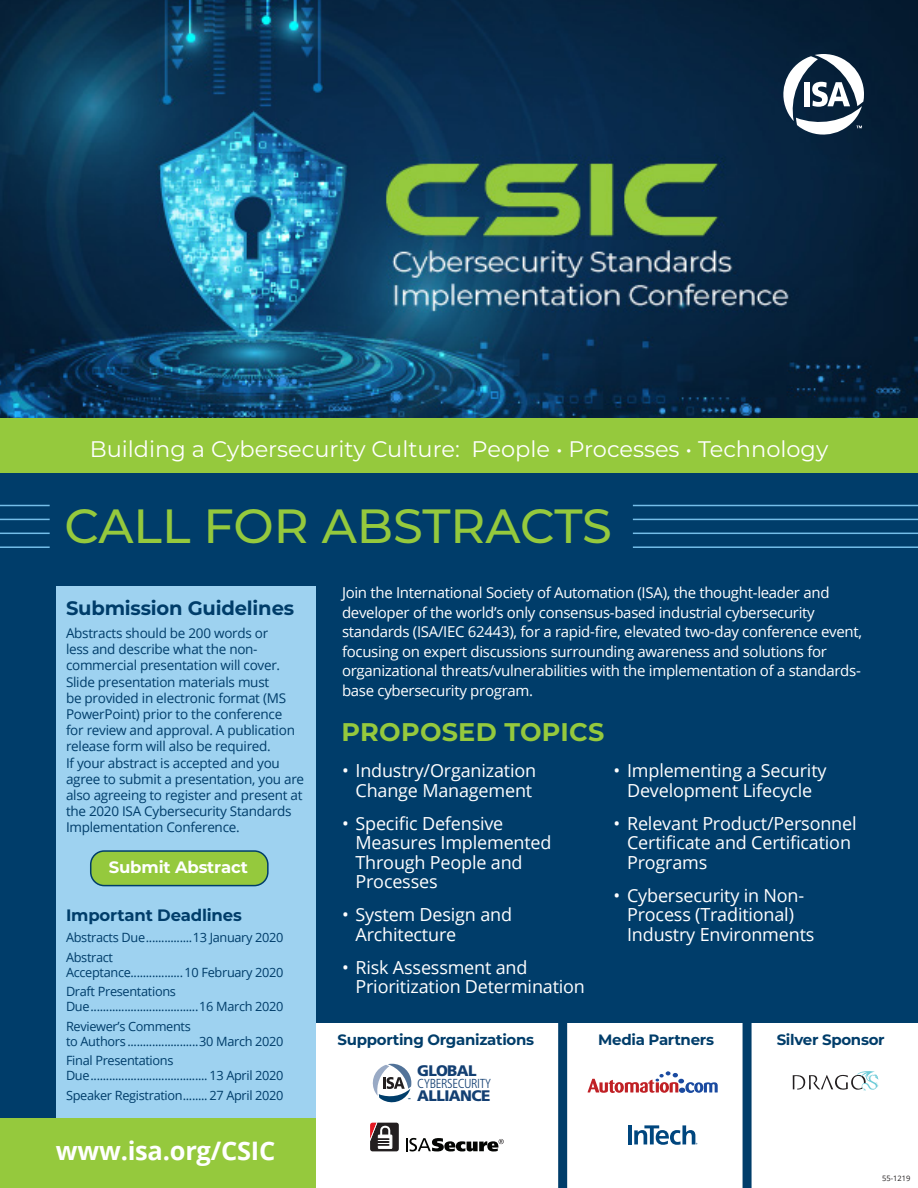
<style>
.page{position:relative;width:918px;height:1188px;background:#fff}
.page>*{position:absolute;margin:0;border:0;box-sizing:border-box;transform-origin:0 0}
.t1{font:500 48px "Montserrat";color:#95c93d}
.t2{font:700 25.5px "Open Sans";letter-spacing:-.01em;color:#fff}
.t3{font:700 25.5px "Montserrat";letter-spacing:.01em;color:#95c93d}
.t4{font:22.5px "Montserrat";color:#fff}
.t5{font:700 19.5px "Montserrat";letter-spacing:-.01em;color:#003d6a}
.t6{font:18px/19.5px "Open Sans";letter-spacing:-.01em;color:#fff}
.t7{font:700 16.5px "Montserrat";letter-spacing:-.01em;color:#003d6a}
.t8{font:700 16.5px "Montserrat";letter-spacing:-.01em;color:#fff}
.t9{font:900 15.3px "Frutiger";letter-spacing:-.04em;color:#133f72}
.t10{font:15px/19.5px "Open Sans";letter-spacing:-.02em;color:#fff}
.t11{font:700 15px "Montserrat";letter-spacing:-.02em;color:#003d6a}
.t12{font:13.5px/16.2px "Open Sans";letter-spacing:-.02em;color:#003d6a}
.t13{font:300 condensed 13.05px "Frutiger";letter-spacing:-.035em;color:#133f72}
.t14{font:12.75px/15px "Open Sans";letter-spacing:-.025em;color:#003d6a}
.t15{font:7.5px "Open Sans";color:#231f20}
</style>
<div class="page">
<img style="left:0;top:0;width:918px;height:419px">
<div style="left:0;top:469px;width:918px;height:719px;background:#003d6a"></div>
<svg style="left:783px;top:54px;width:81px;height:81px"></svg>
<hr style="left:0;top:505px;width:50px;height:1px;background:#75bee9">
<hr style="left:633px;top:505px;width:285px;height:1px;background:#75bee9">
<hr style="left:0;top:533px;width:50px;height:1px;background:#75bee9">
<hr style="left:633px;top:533px;width:285px;height:1px;background:#75bee9">
<hr style="left:0;top:519px;width:50px;height:1px;background:#75bee9">
<hr style="left:633px;top:519px;width:285px;height:1px;background:#75bee9">
<hr style="left:0;top:546px;width:50px;height:2px;background:#75bee9">
<hr style="left:633px;top:546px;width:285px;height:2px;background:#75bee9">
<div style="left:0;top:419px;width:918px;height:54px;background:#95c93d"></div>
<div style="left:57px;top:586px;width:259px;height:577px;background:#9ed2f0"></div>
<div style="left:0;top:1119px;width:316px;height:69px;background:#95c93d"></div>
<div style="left:316px;top:1023px;width:602px;height:165px;background:#fff"></div>
<hr style="left:629px;top:1125px;width:3px;height:19px;background:#00467e">
<svg style="left:634px;top:1125px;width:63px;height:20px"></svg>
<svg style="left:588px;top:1071px;width:130px;height:22px"></svg>
<svg style="left:373px;top:1064px;width:38px;height:38px"></svg>
<div style="left:91px;top:851px;width:177px;height:35px;background:#95c93d;border-radius:14px"></div>
<div style="left:90px;top:850px;width:179px;height:36px;border:2px solid #003d6a;border-radius:14px"></div>
<svg style="left:370px;top:1123px;width:29px;height:28px"></svg>
<svg style="left:406px;top:1138px;width:98px;height:13px"></svg>
<svg style="left:793px;top:1071px;width:86px;height:19px"></svg>
<div style="left:558px;top:1023px;width:9px;height:165px;background:#003d6a"></div>
<div style="left:743px;top:1023px;width:9px;height:165px;background:#003d6a"></div>
<p class="t4" style="left:90px;top:433px;width:740px">Building a Cybersecurity Culture: People • Processes • Technology</p>
<p class="t1" style="left:64px;top:492px;width:549px">CALL FOR ABSTRACTS</p>
<p class="t5" style="left:66px;top:594px;width:230px">Submission Guidelines</p>
<p class="t12" style="left:66px;top:625px;width:240px">Abstracts should be 200 words or<br>less and describe what the non&shy;commercial presentation will cover.<br>Slide presentation materials must<br>be provided in electronic format (MS PowerPoint) prior to the conference<br>for review and approval. A publication release form will also be required.<br>If your abstract is accepted and you agree to submit a presentation, you are also agreeing to register and present at the 2020 ISA Cybersecurity Standards Implementation Conference.</p>
<p class="t8" style="left:109px;top:856px;width:141px">Submit Abstract</p>
<p class="t7" style="left:66px;top:903px;width:178px">Important Deadlines</p>
<p class="t14" style="left:66px;top:930px;width:219px">Abstracts Due...............13 January 2020</p>
<p class="t14" style="left:66px;top:950px;width:219px">Abstract<br>Acceptance.................10 February 2020</p>
<p class="t14" style="left:66px;top:984px;width:219px">Draft Presentations<br>Due...................................16 March 2020</p>
<p class="t14" style="left:66px;top:1019px;width:219px">Reviewer’s Comments<br>to Authors .......................30 March 2020</p>
<p class="t14" style="left:66px;top:1053px;width:219px">Final Presentations<br>Due...................................... 13 April 2020</p>
<p class="t14" style="left:66px;top:1088px;width:219px">Speaker Registration........ 27 April 2020</p>
<p class="t2" style="left:56px;top:1133px;width:221px">www.isa.org/CSIC</p>
<p class="t10" style="left:342px;top:583px;width:522px">Join the International Society of Automation (ISA), the thought-leader and developer of the world’s only consensus-based industrial cybersecurity standards (ISA/IEC 62443), for a rapid-fire, elevated two-day conference event, focusing on expert discussions surrounding awareness and solutions for organizational threats/vulnerabilities with the implementation of a standards&shy;base cybersecurity program.</p>
<p class="t3" style="left:342px;top:713px;width:264px">PROPOSED TOPICS</p>
<p class="t6" style="left:342px;top:760px;width:196px;text-align:center">• Industry/Organization<br>Change Management</p>
<p class="t6" style="left:356px;top:813px;width:198px;text-indent:-14px">• Specific Defensive<br>Measures Implemented<br>Through People and<br>Processes</p>
<p class="t6" style="left:356px;top:904px;width:158px;text-indent:-14px">• System Design and<br>Architecture</p>
<p class="t6" style="left:356px;top:957px;width:231px;text-indent:-14px">• Risk Assessment and<br>Prioritization Determination</p>
<p class="t6" style="left:614px;top:760px;width:214px;text-align:center">• Implementing a Security<br>Development Lifecycle</p>
<p class="t6" style="left:627px;top:813px;width:231px;text-indent:-14px">• Relevant Product/Personnel<br>Certificate and Certification<br>Programs</p>
<p class="t6" style="left:627px;top:885px;width:189px;text-indent:-14px">• Cybersecurity in Non-<br>Process (Traditional)<br>Industry Environments</p>
<p class="t11" style="left:338px;top:1029px;width:198px">Supporting Organizations</p>
<p class="t11" style="left:598px;top:1029px;width:117px">Media Partners</p>
<p class="t11" style="left:777px;top:1029px;width:109px">Silver Sponsor</p>
<p class="t9" style="left:417px;top:1062px;width:61px">GLOBAL</p>
<p class="t13" style="left:417px;top:1076px;width:76px">CYBERSECURITY</p>
<p class="t9" style="left:417px;top:1087px;width:75px">ALLIANCE</p>
<p class="t15" style="left:882px;top:1173px;width:30px">55-1219</p>
</div>
